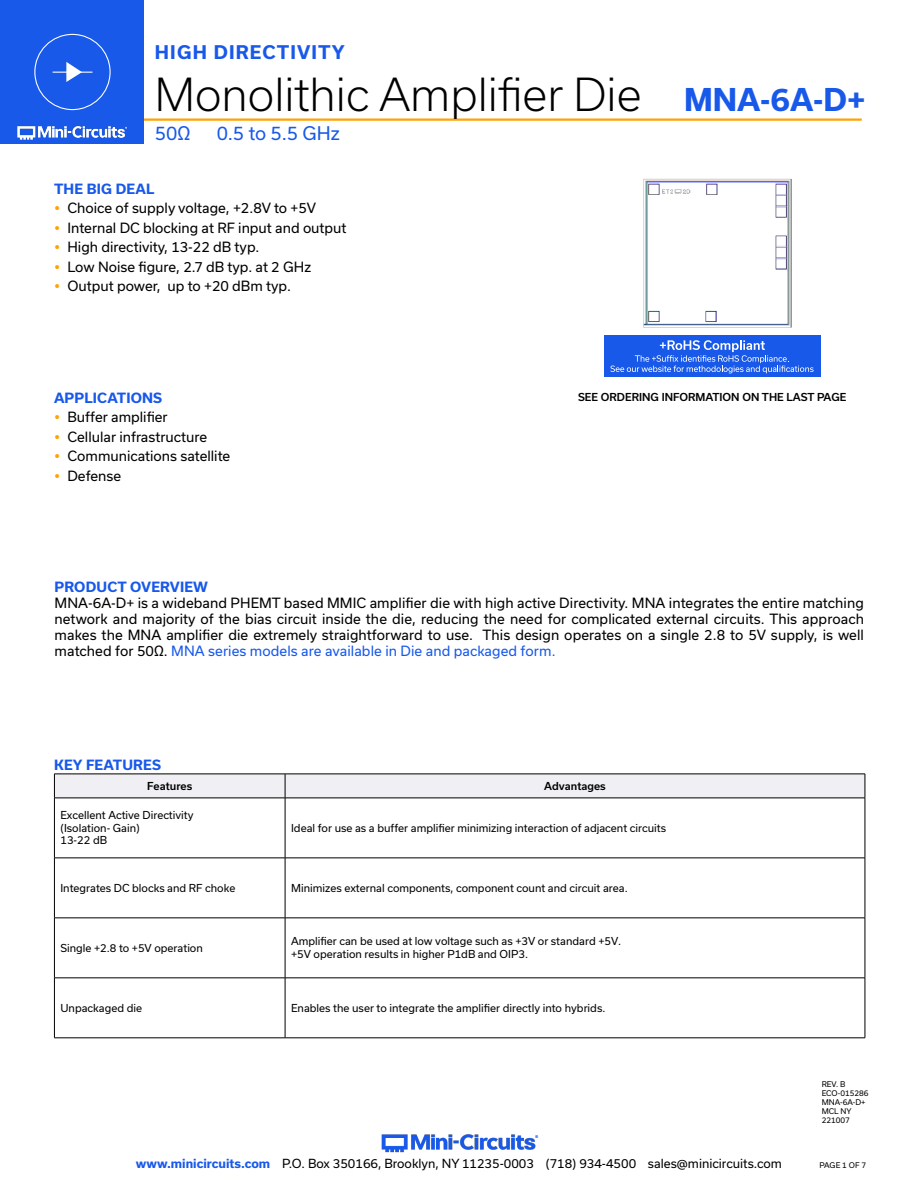
<style>
.page{position:relative;width:918px;height:1188px;background:#fff}
.page>*{position:absolute;margin:0;border:0;box-sizing:border-box;transform-origin:0 0}
.t1{font:300 43.5px "Usual";color:#000}
.t2{font:700 30px "Usual";color:#1859ea}
.t3{font:700 18px "Usual";letter-spacing:.065em;color:#1859ea}
.t4{font:18px "Usual";color:#1859ea}
.Regular_Copy{font:13.5px/16.2px "Usual";color:#000;text-align:justify}
.Blue_Headers{font:700 13.5px "Usual";letter-spacing:.015em;color:#1859ea}
.t5{font:12px "Usual";color:#000}
.Table_Body_Left_Just{font:10.5px "Usual";color:#000}
.Table_Header_Center{font:500 10.5px "Usual";color:#000}
.Revision{font:7.5px "Usual";color:#000}
.s1{color:#1859ea}
.s2{font-weight:700;color:#1859ea}
</style>
<div class="page">
<hr style="left:129px;top:118px;width:733px;height:3px;background:#ffa300">
<div style="left:0;top:0;width:144px;height:144px;background:#1859ea"></div>
<img style="left:17px;top:120px;width:128px;height:20px">
<div style="left:34px;top:34px;width:77px;height:76px;border:1px solid #fff;border-radius:50%"></div>
<hr style="left:53px;top:72px;width:39px;height:1px;background:#fff">
<svg style="left:66px;top:62px;width:16px;height:20px"></svg>
<img style="left:381px;top:1134px;width:158px;height:19px">
<img style="left:644px;top:179px;width:148px;height:148px">
<svg style="left:54px;top:774px;width:812px;height:24px"></svg>
<hr style="left:54px;top:798px;width:231px;height:1px;background:#000">
<hr style="left:54px;top:798px;width:1px;height:60px;background:#000">
<hr style="left:285px;top:798px;width:580px;height:1px;background:#000">
<hr style="left:285px;top:798px;width:1px;height:60px;background:#000">
<hr style="left:865px;top:798px;width:1px;height:60px;background:#000">
<hr style="left:54px;top:858px;width:231px;height:1px;background:#000">
<hr style="left:54px;top:858px;width:1px;height:60px;background:#000">
<hr style="left:285px;top:858px;width:580px;height:1px;background:#000">
<hr style="left:285px;top:858px;width:1px;height:60px;background:#000">
<hr style="left:865px;top:858px;width:1px;height:60px;background:#000">
<hr style="left:54px;top:918px;width:231px;height:1px;background:#000">
<hr style="left:54px;top:918px;width:1px;height:60px;background:#000">
<hr style="left:285px;top:918px;width:580px;height:1px;background:#000">
<hr style="left:285px;top:918px;width:1px;height:60px;background:#000">
<hr style="left:865px;top:918px;width:1px;height:60px;background:#000">
<hr style="left:54px;top:978px;width:231px;height:1px;background:#000">
<hr style="left:54px;top:978px;width:1px;height:60px;background:#000">
<hr style="left:285px;top:978px;width:580px;height:1px;background:#000">
<hr style="left:285px;top:978px;width:1px;height:60px;background:#000">
<hr style="left:865px;top:978px;width:1px;height:60px;background:#000">
<hr style="left:54px;top:1038px;width:231px;height:1px;background:#000">
<hr style="left:285px;top:1038px;width:580px;height:1px;background:#000">
<div style="left:604px;top:335px;width:216px;height:42px;background:#1859ea"></div>
<svg style="left:610px;top:340px;width:204px;height:33px"></svg>
<h3 class="t3" style="left:155px;top:42px;width:192px">HIGH DIRECTIVITY</h3>
<h1 class="t1" style="left:155px;top:70px;width:488px">Monolithic Amplifier Die</h1>
<h3 class="t4" style="left:155px;top:123px;width:37px">50Ω</h3>
<h3 class="t4" style="left:217px;top:123px;width:124px">0.5 to 5.5 GHz</h3>
<p class="Blue_Headers" style="left:54px;top:181px;width:102px">THE BIG DEAL</p>
<p class="Regular_Copy" style="left:68px;top:200px;width:250px">Choice of supply voltage, +2.8V to +5V</p>
<p class="Regular_Copy" style="left:68px;top:220px;width:281px">Internal DC blocking at RF input and output</p>
<p class="Regular_Copy" style="left:68px;top:239px;width:193px">High directivity, 13-22 dB typ.</p>
<p class="Regular_Copy" style="left:68px;top:259px;width:245px">Low Noise figure, 2.7 dB typ. at 2 GHz</p>
<p class="Regular_Copy" style="left:68px;top:278px;width:225px">Output power, up to +20 dBm typ.</p>
<h2 class="t2" style="left:684px;top:83px;width:183px">MNA-6A-D+</h2>
<p class="Blue_Headers" style="left:54px;top:390px;width:110px">APPLICATIONS</p>
<p class="Regular_Copy" style="left:68px;top:409px;width:102px">Buffer amplifier</p>
<p class="Regular_Copy" style="left:68px;top:428px;width:141px">Cellular infrastructure</p>
<p class="Regular_Copy" style="left:68px;top:448px;width:164px">Communications satellite</p>
<p class="Regular_Copy" style="left:68px;top:467px;width:55px">Defense</p>
<p class="Table_Header_Center" style="left:578px;top:391px;width:270px">SEE ORDERING INFORMATION ON THE LAST PAGE</p>
<p class="Blue_Headers" style="left:55px;top:579px;width:155px">PRODUCT OVERVIEW</p>
<p class="Regular_Copy" style="left:55px;top:595px;width:811px">MNA-6A-D+ is a wideband PHEMT based MMIC amplifier die with high active Directivity. MNA integrates the entire matching network and majority of the bias circuit inside the die, reducing the need for complicated external circuits. This approach makes the MNA amplifier die extremely straightforward to use. This design operates on a single 2.8 to 5V supply, is well matched for 50Ω. <span class="s1">MNA series models are available in Die and packaged form.</span></p>
<p class="Blue_Headers" style="left:54px;top:757px;width:108px">KEY FEATURES</p>
<p class="Table_Header_Center" style="left:147px;top:780px;width:47px">Features</p>
<p class="Table_Header_Center" style="left:544px;top:780px;width:63px">Advantages</p>
<p class="Table_Body_Left_Just" style="left:60px;top:809px;width:135px">Excellent Active Directivity</p>
<p class="Table_Body_Left_Just" style="left:60px;top:822px;width:81px">(Isolation- Gain)</p>
<p class="Table_Body_Left_Just" style="left:60px;top:834px;width:48px">13-22 dB</p>
<p class="Table_Body_Left_Just" style="left:291px;top:822px;width:377px">Ideal for use as a buffer amplifier minimizing interaction of adjacent circuits</p>
<p class="Table_Body_Left_Just" style="left:60px;top:882px;width:176px">Integrates DC blocks and RF choke</p>
<p class="Table_Body_Left_Just" style="left:291px;top:882px;width:338px">Minimizes external components, component count and circuit area.</p>
<p class="Table_Body_Left_Just" style="left:60px;top:942px;width:144px">Single +2.8 to +5V operation</p>
<p class="Table_Body_Left_Just" style="left:291px;top:935px;width:332px">Amplifier can be used at low voltage such as +3V or standard +5V.</p>
<p class="Table_Body_Left_Just" style="left:291px;top:948px;width:239px">+5V operation results in higher P1dB and OIP3.</p>
<p class="Table_Body_Left_Just" style="left:60px;top:1002px;width:83px">Unpackaged die</p>
<p class="Table_Body_Left_Just" style="left:291px;top:1002px;width:316px">Enables the user to integrate the amplifier directly into hybrids.</p>
<p class="Revision" style="left:822px;top:1079px;width:25px">REV. B</p>
<p class="Revision" style="left:822px;top:1088px;width:48px">ECO-015286</p>
<p class="Revision" style="left:822px;top:1097px;width:45px">MNA-6A-D+</p>
<p class="Revision" style="left:822px;top:1106px;width:31px">MCL NY</p>
<p class="Revision" style="left:822px;top:1115px;width:30px">221007</p>
<p class="t5" style="left:136px;top:1157px;width:648px"><span class="s2">www.minicircuits.com</span> P.O. Box 350166, Brooklyn, NY 11235-0003 (718) 934-4500 sales@minicircuits.com</p>
<p class="Revision" style="left:819px;top:1160px;width:48px">PAGE 1 OF 7</p>
</div>
